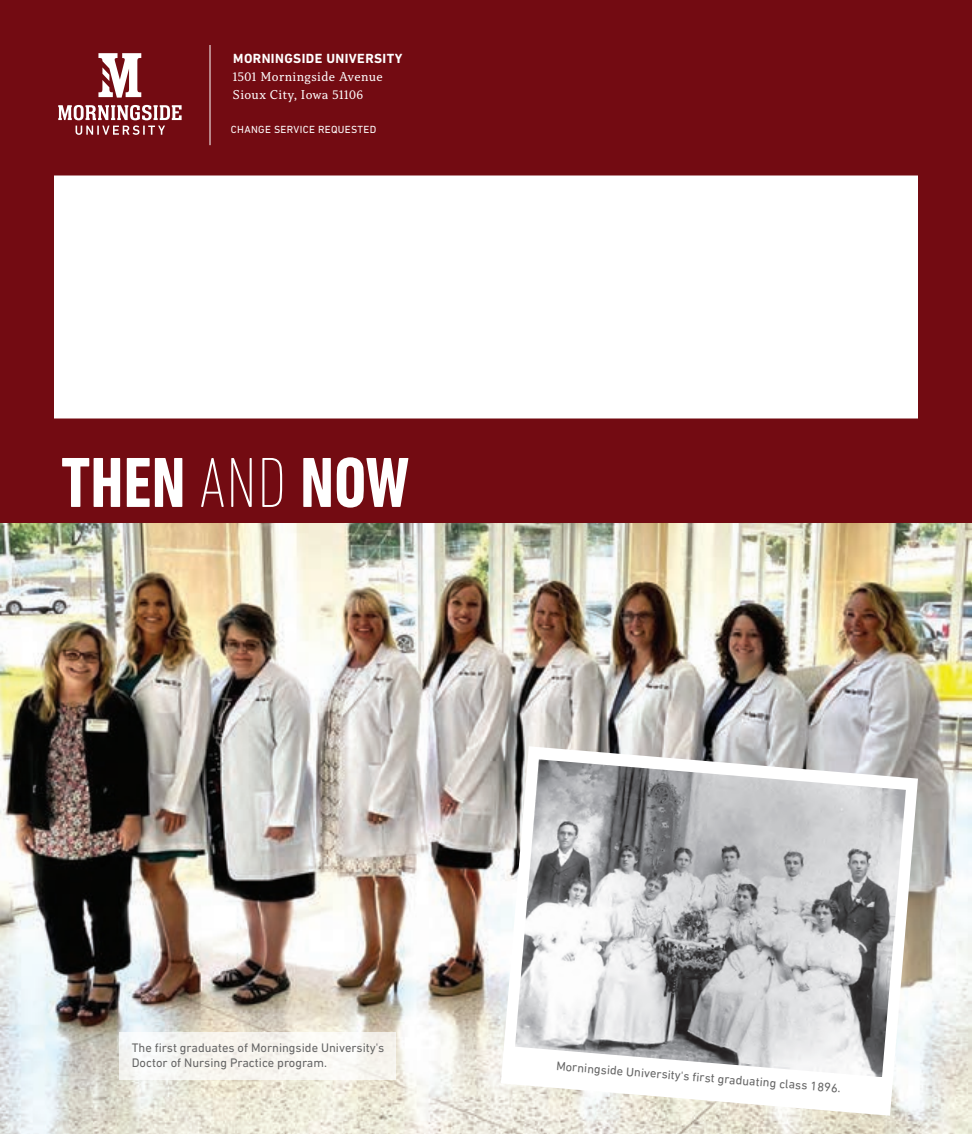
<style>
.page{position:relative;width:972px;height:1134px;background:#fff}
.page>*{position:absolute;margin:0;border:0;box-sizing:border-box;transform-origin:0 0}
.t1{font:700 condensed 72px "DIN Next LT Pro";color:#fff}
.t2{font:13.5px/18px "Capitolina";letter-spacing:.03em;color:#fff}
.t3{font:700 13.5px "DIN Next LT Pro";letter-spacing:.03em;color:#fff}
.t4{font:12.6px/15.5px "DIN Next LT Pro";color:#666}
.t5{font:10.5px "DIN Next LT Pro";letter-spacing:.03em;color:#fff}
.s1{font-weight:200}
</style>
<div class="page">
<div style="left:0;top:0;width:972px;height:524px;background:#730b12"></div>
<img style="left:0;top:524px;width:972px;height:610px">
<svg style="left:58px;top:105px;width:124px;height:29px"></svg>
<svg style="left:98px;top:53px;width:43px;height:45px"></svg>
<hr style="left:210px;top:45px;width:1px;height:100px;background:#fff">
<div style="left:54px;top:176px;width:864px;height:242px;background:#fff"></div>
<svg style="left:501px;top:746px;width:417px;height:370px"></svg>
<img style="left:515px;top:759px;width:391px;height:318px">
<div style="left:119px;top:1032px;width:276px;height:48px;background:#f8f6f1"></div>
<p class="t3" style="left:233px;top:51px;width:171px">MORNINGSIDE UNIVERSITY</p>
<p class="t2" style="left:233px;top:68px;width:151px">1501 Morningside Avenue<br>Sioux City, Iowa 51106</p>
<p class="t5" style="left:231px;top:124px;width:147px">CHANGE SERVICE REQUESTED</p>
<h1 class="t1" style="left:61px;top:442px;width:350px">THEN <span class="s1">AND</span> NOW</h1>
<p class="t4" style="left:132px;top:1040px;width:254px">The first graduates of Morningside University's<br>Doctor of Nursing Practice program.</p>
<p class="t4" style="left:557px;top:1059px;width:287px;rotate:4deg">Morningside University's fi rst graduating class 1896.</p>
</div>
